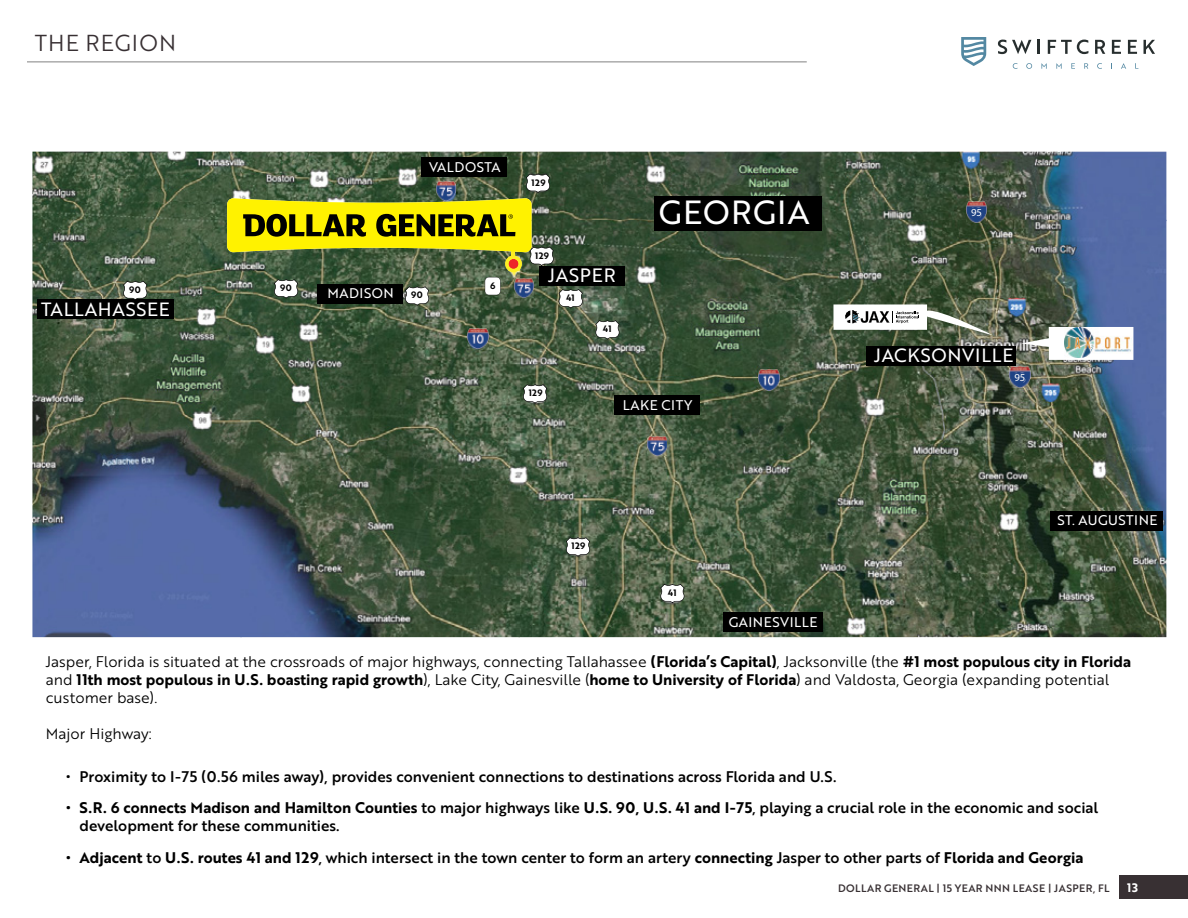
<style>
.page{position:relative;width:1188px;height:918px;background:#fff}
.page>*{position:absolute;margin:0;border:0;box-sizing:border-box;transform-origin:0 0}
.t1{font:32.55px "Brother 1816 Regular";letter-spacing:.04em;color:#fff}
.t2{font:22.5px "Brother 1816 Book";letter-spacing:.05em;color:#383033}
.t3{font:18.9px "Brother 1816 Regular";letter-spacing:.04em;color:#fff}
.t4{font:18.6px "Brother 1816 Regular";letter-spacing:.04em;color:#fff}
.t5{font:15px/18px "Brother 1816 Medium";color:#000}
.t6{font:15px "Brother 1816 Book";color:#000}
.t7{font:15px "Brother 1816 Bold";color:#000}
.t8{font:13.65px "Brother 1816 Regular";letter-spacing:.04em;color:#fff}
.t9{font:12px "Brother 1816 Bold";color:#fff}
.t10{font:10.8px "Myriad Pro";color:#fff}
.t11{font:10.5px "Brother 1816 Medium";letter-spacing:.04em;color:#383033}
.t12{font:9px "Brother 1816 Bold";letter-spacing:.04em;color:#000}
.s1{font-family:"Brother 1816 Bold"}
.s2{font-family:"Brother 1816 Book"}
</style>
<div class="page">
<div style="left:1120px;top:875px;width:68px;height:24px;background:#383033"></div>
<hr style="left:27px;top:61px;width:780px;height:2px;background:#ababab">
<svg style="left:1121px;top:63px;width:5px;height:6px"></svg>
<svg style="left:998px;top:40px;width:33px;height:14px"></svg>
<svg style="left:1038px;top:40px;width:2px;height:14px"></svg>
<svg style="left:1048px;top:40px;width:40px;height:14px"></svg>
<svg style="left:1095px;top:40px;width:10px;height:14px"></svg>
<svg style="left:1112px;top:40px;width:9px;height:14px"></svg>
<svg style="left:1128px;top:40px;width:9px;height:14px"></svg>
<svg style="left:1144px;top:40px;width:11px;height:14px"></svg>
<svg style="left:961px;top:37px;width:25px;height:29px"></svg>
<svg style="left:1013px;top:63px;width:4px;height:6px"></svg>
<svg style="left:1026px;top:63px;width:6px;height:6px"></svg>
<svg style="left:1041px;top:63px;width:6px;height:6px"></svg>
<svg style="left:1056px;top:63px;width:6px;height:6px"></svg>
<svg style="left:1071px;top:63px;width:4px;height:6px"></svg>
<svg style="left:1084px;top:63px;width:4px;height:6px"></svg>
<svg style="left:1097px;top:63px;width:5px;height:6px"></svg>
<img style="left:32px;top:152px;width:208px;height:485px">
<img style="left:240px;top:152px;width:926px;height:68px">
<img style="left:520px;top:220px;width:646px;height:417px">
<img style="left:240px;top:309px;width:280px;height:328px">
<svg style="left:1021px;top:327px;width:112px;height:33px"></svg>
<img style="left:1064px;top:328px;width:68px;height:29px">
<svg style="left:833px;top:304px;width:160px;height:31px"></svg>
<div style="left:539px;top:266px;width:86px;height:20px;background:#000"></div>
<div style="left:614px;top:395px;width:86px;height:20px;background:#000"></div>
<div style="left:421px;top:157px;width:86px;height:20px;background:#000"></div>
<div style="left:866px;top:346px;width:150px;height:20px;background:#000"></div>
<div style="left:723px;top:612px;width:100px;height:20px;background:#000"></div>
<div style="left:1050px;top:511px;width:113px;height:20px;background:#000"></div>
<div style="left:37px;top:299px;width:137px;height:20px;background:#000"></div>
<div style="left:654px;top:196px;width:167px;height:35px;background:#000"></div>
<img style="left:468px;top:328px;width:21px;height:21px">
<img style="left:759px;top:369px;width:20px;height:21px">
<img style="left:648px;top:437px;width:19px;height:19px">
<img style="left:966px;top:202px;width:21px;height:20px">
<svg style="left:969px;top:208px;width:16px;height:12px"></svg>
<img style="left:1009px;top:367px;width:21px;height:20px">
<svg style="left:1013px;top:373px;width:15px;height:12px"></svg>
<svg style="left:123px;top:281px;width:24px;height:19px"></svg>
<svg style="left:595px;top:320px;width:25px;height:20px"></svg>
<svg style="left:660px;top:584px;width:25px;height:19px"></svg>
<svg style="left:523px;top:384px;width:24px;height:20px"></svg>
<svg style="left:566px;top:537px;width:24px;height:20px"></svg>
<svg style="left:227px;top:174px;width:356px;height:135px;background:#757d35"></svg>
<h2 class="t2" style="left:35px;top:26px;width:143px">THE REGION</h2>
<p class="t12" style="left:129px;top:283px;width:13px">90</p>
<p class="t12" style="left:280px;top:281px;width:13px">90</p>
<p class="t4" style="left:41px;top:295px;width:130px">TALLAHASSEE</p>
<p class="t8" style="left:429px;top:156px;width:73px">VALDOSTA</p>
<p class="t8" style="left:327px;top:283px;width:68px">MADISON</p>
<p class="t12" style="left:411px;top:288px;width:13px">90</p>
<p class="t12" style="left:490px;top:279px;width:7px">6</p>
<p class="t12" style="left:532px;top:176px;width:15px">129</p>
<h1 class="t1" style="left:659px;top:188px;width:152px">GEORGIA</h1>
<p class="t10" style="left:971px;top:206px;width:13px">95</p>
<p class="t12" style="left:535px;top:249px;width:15px">129</p>
<p class="t3" style="left:548px;top:261px;width:69px">JASPER</p>
<p class="t12" style="left:566px;top:291px;width:10px">41</p>
<p class="t12" style="left:603px;top:322px;width:10px">41</p>
<p class="t12" style="left:529px;top:386px;width:15px">129</p>
<p class="t8" style="left:623px;top:395px;width:71px">LAKE CITY</p>
<p class="t4" style="left:874px;top:342px;width:141px">JACKSONVILLE</p>
<p class="t10" style="left:1014px;top:371px;width:13px">95</p>
<p class="t12" style="left:572px;top:539px;width:15px">129</p>
<p class="t12" style="left:668px;top:586px;width:10px">41</p>
<p class="t8" style="left:729px;top:612px;width:90px">GAINESVILLE</p>
<p class="t8" style="left:1057px;top:510px;width:102px">ST. AUGUSTINE</p>
<p class="t6" style="left:46px;top:650px;width:1087px">Jasper, Florida is situated at the crossroads of major highways, connecting Tallahassee <span class="s1">(Florida’s Capital)</span>, Jacksonville (the <span class="s1">#1 most populous city in Florida</span></p>
<p class="t7" style="left:46px;top:668px;width:1065px"><span class="s2">and</span> 11th most populous in U.S. boasting rapid growth<span class="s2">), Lake City, Gainesville (</span>home to University of Florida<span class="s2">) and Valdosta, Georgia (expanding potential</span></p>
<p class="t6" style="left:46px;top:686px;width:113px">customer base).</p>
<p class="t6" style="left:46px;top:722px;width:107px">Major Highway:</p>
<p class="t5" style="left:66px;top:767px;width:772px">• Proximity to I-75 (0.56 miles away), provides convenient connections to destinations across Florida and U.S.</p>
<p class="t5" style="left:80px;top:798px;width:1020px;text-indent:-14px"><span class="s1">• S.R. 6 connects Madison and Hamilton Counties</span> to major highways like <span class="s1">U.S. 90, U.S. 41 and I-75</span>, playing a crucial role in the economic and social development for these communities.</p>
<p class="t5" style="left:66px;top:848px;width:1019px"><span class="s1">• Adjacent</span> to <span class="s1">U.S. routes 41 and 129</span>, which intersect in the town center to form an artery <span class="s1">connecting</span> Jasper to other parts of <span class="s1">Florida and Georgia</span></p>
<p class="t11" style="left:838px;top:880px;width:273px">DOLLAR GENERAL | 15 YEAR NNN LEASE | JASPER, FL</p>
<p class="t9" style="left:1127px;top:879px;width:12px">13</p>
</div>
